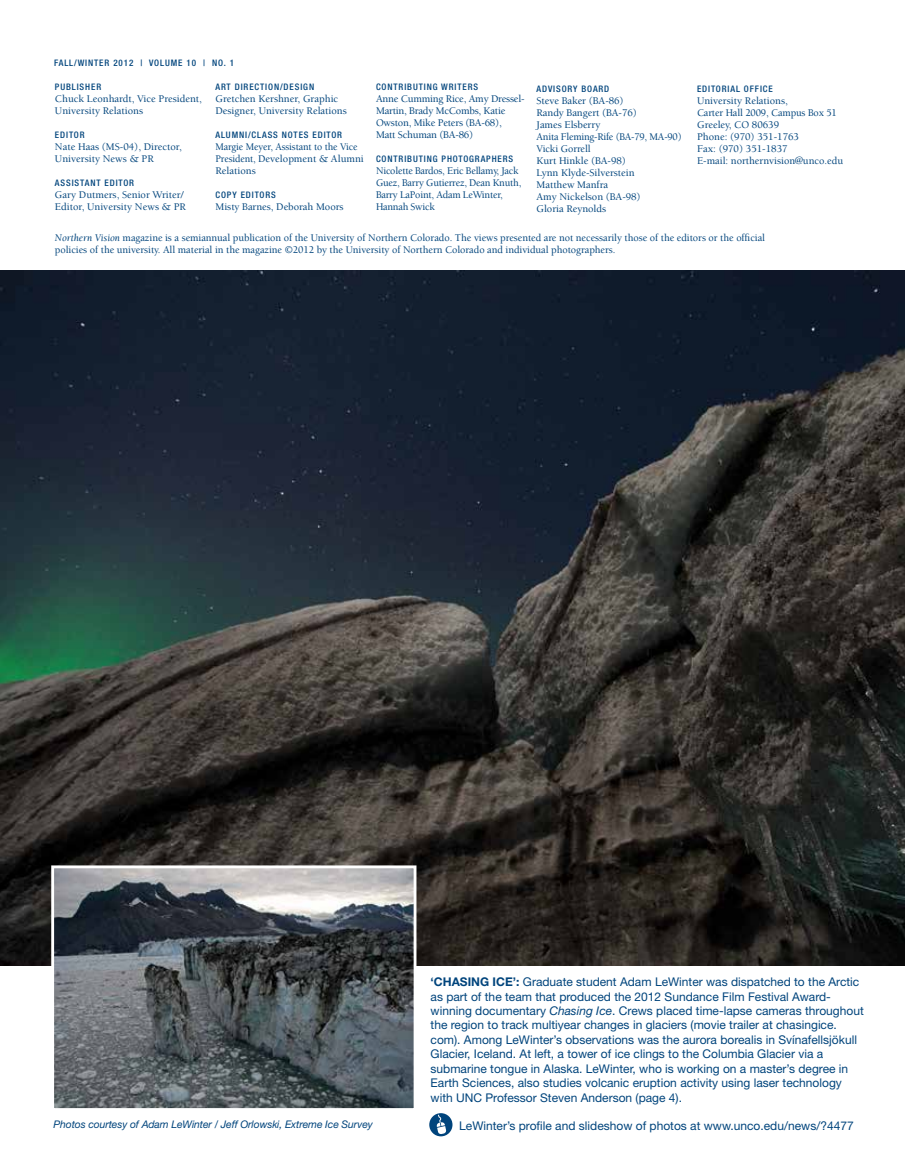
<style>
.page{position:relative;width:905px;height:1175px;background:#fff}
.page>*{position:absolute;margin:0;border:0;box-sizing:border-box;transform-origin:0 0}
.t1{font:12px/14.4px "Helvetica Neue LT Std";color:#00447c}
.t2{font:500 10.5px/12px "Berkeley";letter-spacing:-.005em;color:#00447c}
.t3{font:500 10.5px/12px "Berkeley";letter-spacing:-.005em;color:#00447c;scale:.95 1}
.t4{font:italic 10.5px "Helvetica Neue LT Std";letter-spacing:-.01em;color:#00447c}
.t5{font:500 condensed 9px "Helvetica Neue LT Std";letter-spacing:.1em;color:#00447c}
.s1{font-weight:400;font-style:italic}
.s2{font-weight:700}
.s3{font-style:italic}
</style>
<div class="page">
<img style="left:0;top:270px;width:904px;height:695px">
<img style="left:55px;top:869px;width:357px;height:237px">
<div style="left:51px;top:865px;width:365px;height:245px;border:3px solid #fff"></div>
<div style="left:429px;top:1113px;width:23px;height:23px;background:#00447c;border-radius:50%"></div>
<svg style="left:436px;top:1113px;width:10px;height:21px"></svg>
<p class="t5" style="left:54px;top:57px;width:6px">FALL</p>
<p class="t5" style="left:74px;top:57px;width:10px">/WINTER</p>
<p class="t5" style="left:113px;top:57px;width:122px">2012 | VOLUME 10 | NO. 1</p>
<p class="t5" style="left:55px;top:82px;width:48px">PUBLISHER</p>
<p class="t2" style="left:55px;top:93px;width:148px">Chuck Leonhardt, Vice President,<br>University Relations</p>
<p class="t5" style="left:55px;top:130px;width:31px">EDITOR</p>
<p class="t2" style="left:55px;top:141px;width:128px">Nate Haas (MS-04), Director,<br>University News &amp; PR</p>
<p class="t5" style="left:55px;top:178px;width:81px">ASSISTANT EDITOR</p>
<p class="t2" style="left:55px;top:189px;width:132px">Gary Dutmers, Senior Writer/<br>Editor, University News &amp; PR</p>
<p class="t5" style="left:215px;top:82px;width:100px">ART DIRECTION/DESIGN</p>
<p class="t2" style="left:215px;top:93px;width:133px">Gretchen Kershner, Graphic<br>Designer, University Relations</p>
<p class="t5" style="left:215px;top:130px;width:128px">ALUMNI/CLASS NOTES EDITOR</p>
<p class="t3" style="left:215px;top:141px;width:158px">Margie Meyer, Assistant to the Vice<br>President, Development &amp; Alumni<br>Relations</p>
<p class="t5" style="left:215px;top:190px;width:62px">COPY EDITORS</p>
<p class="t2" style="left:215px;top:201px;width:130px">Misty Barnes, Deborah Moors</p>
<p class="t5" style="left:376px;top:82px;width:104px">CONTRIBUTING WRITERS</p>
<p class="t2" style="left:376px;top:93px;width:150px">Anne Cumming Rice, Amy Dressel-<br>Martin, Brady McCombs, Katie<br>Owston, Mike Peters (BA-68),<br>Matt Schuman (BA-86)</p>
<p class="t5" style="left:376px;top:154px;width:139px">CONTRIBUTING PHOTOGRAPHERS</p>
<p class="t2" style="left:376px;top:165px;width:147px">Nicolette Bardos, Eric Bellamy, Jack<br>Guez, Barry Gutierrez, Dean Knuth,<br>Barry LaPoint, Adam LeWinter,<br>Hannah Swick</p>
<p class="t5" style="left:536px;top:83px;width:74px">ADVISORY BOARD</p>
<p class="t2" style="left:536px;top:95px;width:147px">Steve Baker (BA-86)<br>Randy Bangert (BA-76)<br>James Elsberry<br>Anita Fleming-Rife (BA-79, MA-90)<br>Vicki Gorrell<br>Kurt Hinkle (BA-98)<br>Lynn Klyde-Silverstein<br>Matthew Manfra<br>Amy Nickelson (BA-98)<br>Gloria Reynolds</p>
<p class="t5" style="left:697px;top:83px;width:77px">EDITORIAL OFFICE</p>
<p class="t2" style="left:697px;top:95px;width:148px">University Relations,<br>Carter Hall 2009, Campus Box 51<br>Greeley, CO 80639<br>Phone: (970) 351-1763<br>Fax: (970) 351-1837<br>E-mail: northernvision@unco.edu</p>
<p class="t2" style="left:55px;top:232px;width:711px"><span class="s1">Northern Vision</span> magazine is a semiannual publication of the University of Northern Colorado. The views presented are not necessarily those of the editors or the official policies of the university. All material in the magazine ©2012 by the University of Northern Colorado and individual photographers.</p>
<p class="t4" style="left:54px;top:1118px;width:321px">Photos courtesy of Adam LeWinter / Jeff Orlowski, Extreme Ice Survey</p>
<p class="t1" style="left:430px;top:974px;width:434px"><span class="s2">‘CHASING ICE’:</span> Graduate student Adam LeWinter was dispatched to the Arctic as part of the team that produced the 2012 Sundance Film Festival Award&shy;winning documentary <span class="s3">Chasing Ice</span>. Crews placed time-lapse cameras throughout the region to track multiyear changes in glaciers (movie trailer at chasingice. com). Among LeWinter’s observations was the aurora borealis in Svínafellsjökull Glacier, Iceland. At left, a tower of ice clings to the Columbia Glacier via a submarine tongue in Alaska. LeWinter, who is working on a master’s degree in Earth Sciences, also studies volcanic eruption activity using laser technology with UNC Professor Steven Anderson (page 4).</p>
<p class="t1" style="left:459px;top:1118px;width:396px">LeWinter’s profile and slideshow of photos at www.unco.edu/news/?4477</p>
</div>
